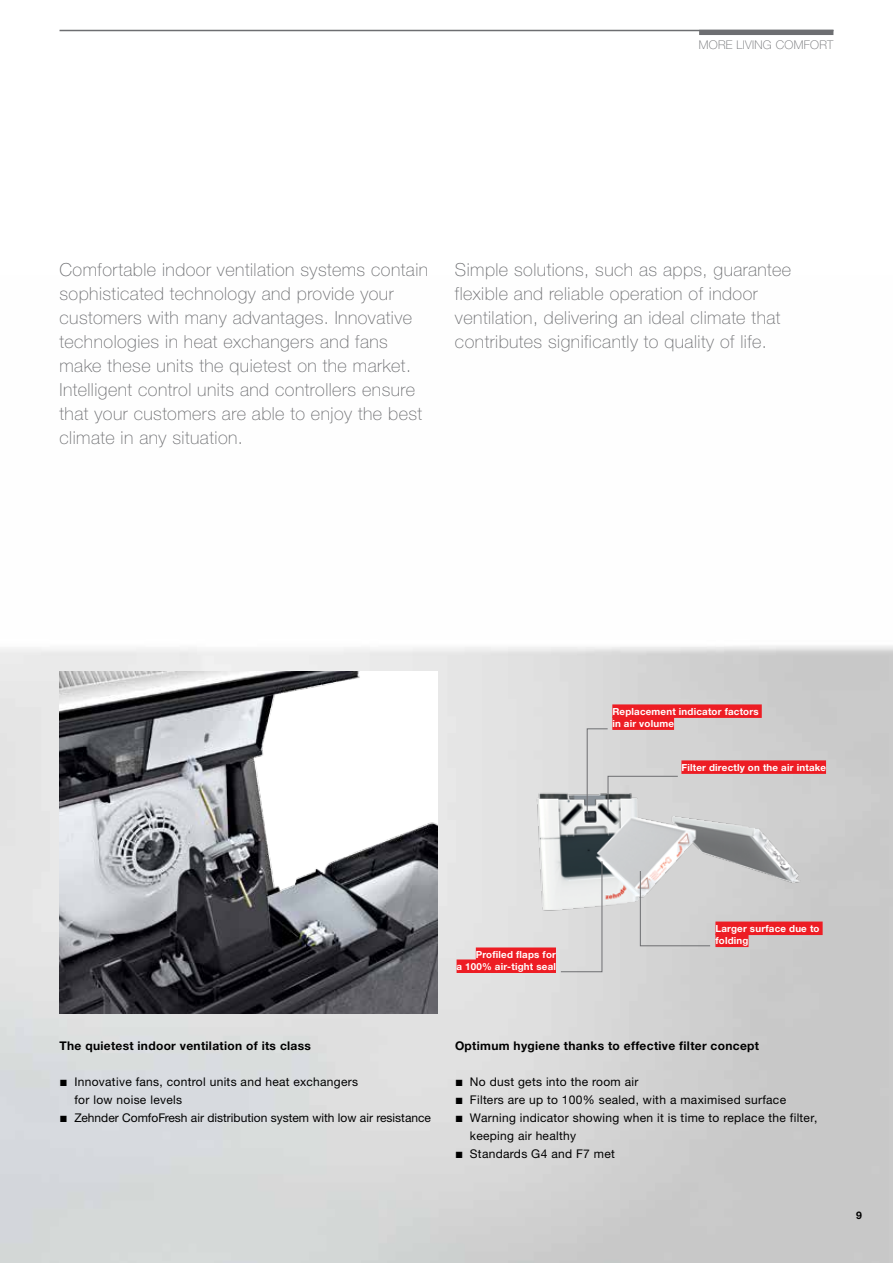
<style>
.page{position:relative;width:893px;height:1263px;background:#fff}
.page>*{position:absolute;margin:0;border:0;box-sizing:border-box;transform-origin:0 0}
.t1{font:100 18px/24px "Helvetica Neue LTW1 G";letter-spacing:.025em;color:#6d6e71}
.t2{font:12px/18px "Helvetica Neuefor Zehnder";letter-spacing:.025em;color:#000}
.t3{font:700 12px "Helvetica Neue LTW1 G";letter-spacing:.025em;color:#000}
.t4{font:12px "Helvetica Neuefor Zehnder";color:#000}
.t5{font:100 12px "Helvetica Neue LTW1 G";letter-spacing:.025em;color:#6d6e71}
.t6{font:700 10.5px "Helvetica Neue LTW1 G";color:#000}
.t7{font:700 9.75px/12px "Helvetica Neue LTW1 G";letter-spacing:.02em;color:#fff}
</style>
<div class="page">
<img style="left:0;top:646px;width:893px;height:617px">
<img style="left:533px;top:789px;width:270px;height:126px">
<img style="left:60px;top:672px;width:378px;height:341px">
<hr style="left:60px;top:30px;width:773px;height:1px;background:#6d6e71">
<div style="left:699px;top:30px;width:134px;height:5px;background:#6d6e71"></div>
<div style="left:681px;top:760px;width:145px;height:14px;background:#ed1d24"></div>
<div style="left:715px;top:921px;width:108px;height:14px;background:#ed1d24"></div>
<div style="left:715px;top:933px;width:33px;height:14px;background:#ed1d24"></div>
<div style="left:476px;top:947px;width:80px;height:14px;background:#ed1d24"></div>
<div style="left:457px;top:959px;width:99px;height:14px;background:#ed1d24"></div>
<div style="left:612px;top:704px;width:150px;height:14px;background:#ed1d24"></div>
<div style="left:612px;top:716px;width:62px;height:14px;background:#ed1d24"></div>
<svg style="left:640px;top:870px;width:71px;height:76px;background:#d2d1d1"></svg>
<svg style="left:560px;top:860px;width:43px;height:112px;background:#c3c5c6"></svg>
<svg style="left:586px;top:728px;width:93px;height:86px;background:#cfcccc"></svg>
<p class="t5" style="left:699px;top:37px;width:136px">MORE LIVING COMFORT</p>
<p class="t1" style="left:60px;top:257px;width:370px">Comfortable indoor ventilation systems contain sophisticated technology and provide your customers with many advantages. Innovative technologies in heat exchangers and fans make these units the quietest on the market.<br>Intelligent control units and controllers ensure that your customers are able to enjoy the best climate in any situation.</p>
<p class="t1" style="left:455px;top:257px;width:338px">Simple solutions, such as apps, guarantee flexible and reliable operation of indoor ventilation, delivering an ideal climate that contributes significantly to quality of life.</p>
<p class="t7" style="left:612px;top:705px;width:148px">Replacement indicator factors in air volume</p>
<p class="t7" style="left:681px;top:761px;width:146px">Filter directly on the air intake</p>
<p class="t7" style="left:457px;top:948px;width:101px;text-align:right">Profiled flaps for<br>a 100% air-tight seal</p>
<p class="t7" style="left:715px;top:922px;width:106px">Larger surface due to folding</p>
<p class="t3" style="left:60px;top:1038px;width:253px">The quietest indoor ventilation of its class</p>
<p class="t2" style="left:74px;top:1072px;width:285px;text-indent:-15px">■ Innovative fans, control units and heat exchangers for low noise levels</p>
<p class="t4" style="left:60px;top:1110px;width:373px">■ Zehnder ComfoFresh air distribution system with low air resistance</p>
<p class="t3" style="left:455px;top:1038px;width:306px">Optimum hygiene thanks to effective filter concept</p>
<p class="t2" style="left:455px;top:1072px;width:185px">■ No dust gets into the room air</p>
<p class="t2" style="left:455px;top:1090px;width:333px">■ Filters are up to 100% sealed, with a maximised surface</p>
<p class="t2" style="left:470px;top:1108px;width:349px;text-indent:-15px">■ Warning indicator showing when it is time to replace the filter, keeping air healthy</p>
<p class="t2" style="left:455px;top:1144px;width:161px">■ Standards G4 and F7 met</p>
<p class="t6" style="left:856px;top:1209px;width:7px">9</p>
</div>
